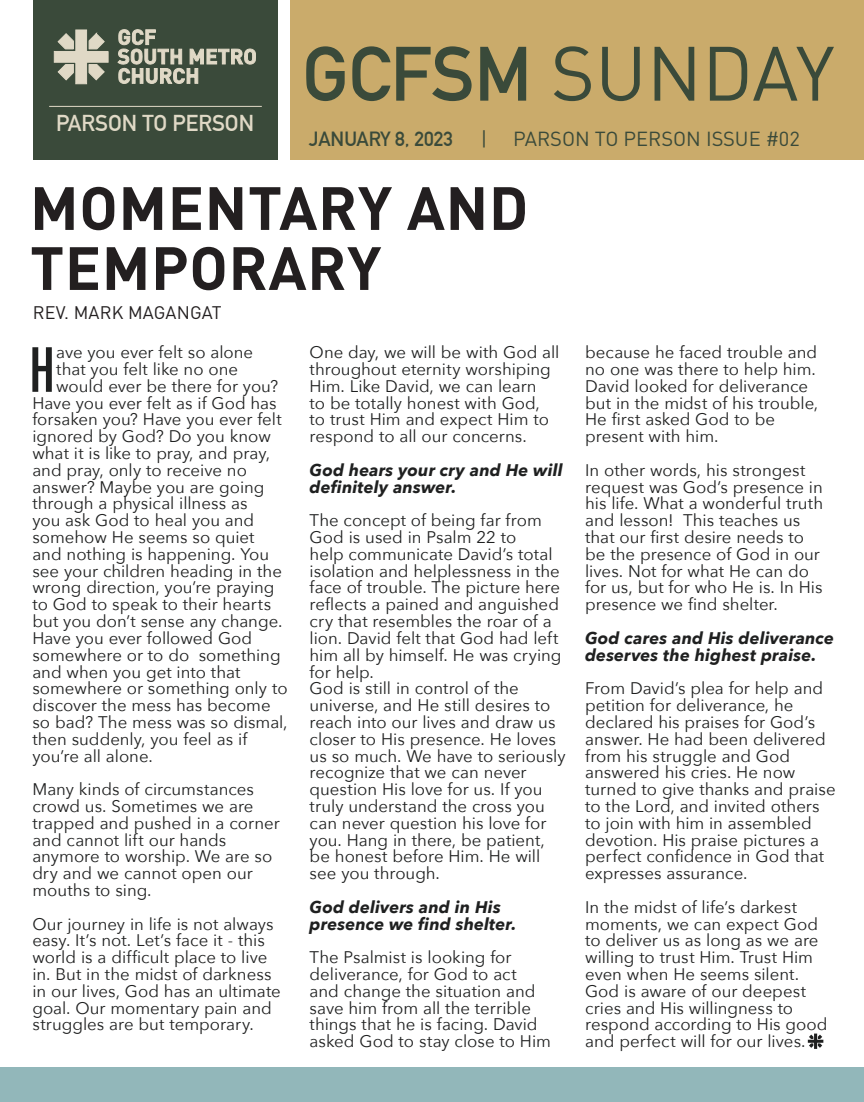
<style>
.page{position:relative;width:864px;height:1102px;background:#fff}
.page>*{position:absolute;margin:0;border:0;box-sizing:border-box;transform-origin:0 0}
.t1{font:75.6px "DIN Pro";color:#3a4a3a}
.t2{font:68.34px "Chalet Comprime Cologne Eighty";color:#1f2020}
.t3{font:700 60px/60px "DIN Pro";letter-spacing:.01em;color:#231f20}
.t4{font:700 22.5px "DIN Alternate";color:#e0d9c6}
.t5{font:20.1px "DIN Pro";color:#3a4a3a}
.t6{font:700 20.1px "DIN Alternate";color:#3a4a3a}
.t7{font:18px "DIN Pro";letter-spacing:.01em;color:#231f20}
.t8{font:16.8px/16.8px "Avenir Next";color:#1f2020}
.t9{font:italic 700 16.8px/16.8px "Avenir Next";letter-spacing:.01em;color:#1f2020}
.s1{font-family:"DIN Alternate";font-weight:700}
</style>
<div class="page">
<div style="left:33px;top:0;width:244px;height:160px;background:#3a4a3a"></div>
<div style="left:291px;top:0;width:573px;height:160px;background:#caab6b"></div>
<svg style="left:118px;top:29px;width:138px;height:55px"></svg>
<svg style="left:54px;top:30px;width:54px;height:76px"></svg>
<hr style="left:49px;top:106px;width:213px;height:1px;background:#e0d9c6">
<svg style="left:808px;top:1033px;width:15px;height:16px"></svg>
<div style="left:0;top:1067px;width:864px;height:35px;background:#92b7ba"></div>
<h3 class="t4" style="left:56px;top:106px;width:200px">PARSON TO PERSON</h3>
<h1 class="t1" style="left:302px;top:22px;width:534px"><span class="s1">GCFSM</span> SUNDAY</h1>
<p class="t6" style="left:309px;top:123px;width:146px">JANUARY 8, 2023</p>
<p class="t5" style="left:481px;top:125px;width:8px">|</p>
<p class="t5" style="left:513px;top:125px;width:288px">PARSON TO PERSON ISSUE #02</p>
<h3 class="t3" style="left:30px;top:176px;width:500px">MOMENTARY AND<br>TEMPORARY</h3>
<p class="t7" style="left:33px;top:300px;width:191px">REV. MARK MAGANGAT</p>
<h2 class="t2" style="left:29px;top:332px;width:27px">H</h2>
<p class="t8" style="left:56px;top:343px;width:198px">ave you ever felt so alone</p>
<p class="t8" style="left:56px;top:360px;width:183px">that you felt like no one</p>
<p class="t8" style="left:56px;top:377px;width:223px">would ever be there for you?</p>
<p class="t8" style="left:32px;top:394px;width:246px">Have you ever felt as if God has</p>
<p class="t8" style="left:32px;top:410px;width:251px">forsaken you? Have you ever felt</p>
<p class="t8" style="left:32px;top:427px;width:240px">ignored by God? Do you know</p>
<p class="t8" style="left:32px;top:444px;width:239px">what it is like to pray, and pray,</p>
<p class="t8" style="left:32px;top:461px;width:216px">and pray, only to receive no</p>
<p class="t8" style="left:32px;top:478px;width:234px">answer? Maybe you are going</p>
<p class="t8" style="left:32px;top:494px;width:217px">through a physical illness as</p>
<p class="t8" style="left:32px;top:511px;width:223px">you ask God to heal you and</p>
<p class="t8" style="left:32px;top:528px;width:224px">somehow He seems so quiet</p>
<p class="t8" style="left:32px;top:545px;width:238px">and nothing is happening. You</p>
<p class="t8" style="left:32px;top:562px;width:251px">see your children heading in the</p>
<p class="t8" style="left:32px;top:578px;width:244px">wrong direction, you’re praying</p>
<p class="t8" style="left:32px;top:595px;width:240px">to God to speak to their hearts</p>
<p class="t8" style="left:32px;top:612px;width:252px">but you don’t sense any change.</p>
<p class="t8" style="left:32px;top:629px;width:221px">Have you ever followed God</p>
<p class="t8" style="left:32px;top:646px;width:250px">somewhere or to do something</p>
<p class="t8" style="left:32px;top:662px;width:210px">and when you get into that</p>
<p class="t8" style="left:32px;top:679px;width:257px">somewhere or something only to</p>
<p class="t8" style="left:32px;top:696px;width:240px">discover the mess has become</p>
<p class="t8" style="left:32px;top:713px;width:257px">so bad? The mess was so dismal,</p>
<p class="t8" style="left:32px;top:730px;width:216px">then suddenly, you feel as if</p>
<p class="t8" style="left:32px;top:746px;width:122px">you’re all alone.</p>
<p class="t8" style="left:32px;top:780px;width:249px">Many kinds of circumstances crowd us. Sometimes we are trapped and pushed in a corner and cannot lift our hands anymore to worship. We are so dry and we cannot open our mouths to sing.</p>
<p class="t8" style="left:32px;top:914px;width:250px">Our journey in life is not always easy. It’s not. Let’s face it - this world is a difficult place to live in. But in the midst of darkness in our lives, God has an ultimate goal. Our momentary pain and struggles are but temporary.</p>
<p class="t8" style="left:310px;top:343px;width:251px">One day, we will be with God all throughout eternity worshiping<br>Him. Like David, we can learn<br>to be totally honest with God, to trust Him and expect Him to respond to all our concerns.</p>
<p class="t9" style="left:310px;top:461px;width:255px">God hears your cry and He will definitely answer.</p>
<p class="t8" style="left:310px;top:511px;width:258px">The concept of being far from<br>God is used in Psalm 22 to<br>help communicate David’s total isolation and helplessness in the face of trouble. The picture here reflects a pained and anguished cry that resembles the roar of a lion. David felt that God had left him all by himself. He was crying for help.<br>God is still in control of the universe, and He still desires to reach into our lives and draw us closer to His presence. He loves us so much. We have to seriously recognize that we can never question His love for us. If you truly understand the cross you can never question his love for you. Hang in there, be patient, be honest before Him. He will see you through.</p>
<p class="t9" style="left:310px;top:898px;width:208px">God delivers and in His presence we find shelter.</p>
<p class="t8" style="left:310px;top:948px;width:243px">The Psalmist is looking for deliverance, for God to act<br>and change the situation and save him from all the terrible things that he is facing. David asked God to stay close to Him</p>
<p class="t8" style="left:585px;top:343px;width:235px">because he faced trouble and no one was there to help him.<br>David looked for deliverance but in the midst of his trouble,<br>He first asked God to be present with him.</p>
<p class="t8" style="left:585px;top:461px;width:240px">In other words, his strongest request was God’s presence in his life. What a wonderful truth and lesson! This teaches us that our first desire needs to be the presence of God in our lives. Not for what He can do for us, but for who He is. In His presence we find shelter.</p>
<p class="t9" style="left:585px;top:629px;width:250px">God cares and His deliverance deserves the highest praise.</p>
<p class="t8" style="left:585px;top:679px;width:252px">From David’s plea for help and petition for deliverance, he declared his praises for God’s answer. He had been delivered from his struggle and God answered his cries. He now turned to give thanks and praise to the Lord, and invited others to join with him in assembled devotion. His praise pictures a perfect confidence in God that expresses assurance.</p>
<p class="t8" style="left:585px;top:898px;width:244px">In the midst of life’s darkest moments, we can expect God to deliver us as long as we are willing to trust Him. Trust Him even when He seems silent.<br>God is aware of our deepest cries and His willingness to respond according to His good and perfect will for our lives.</p>
</div>
